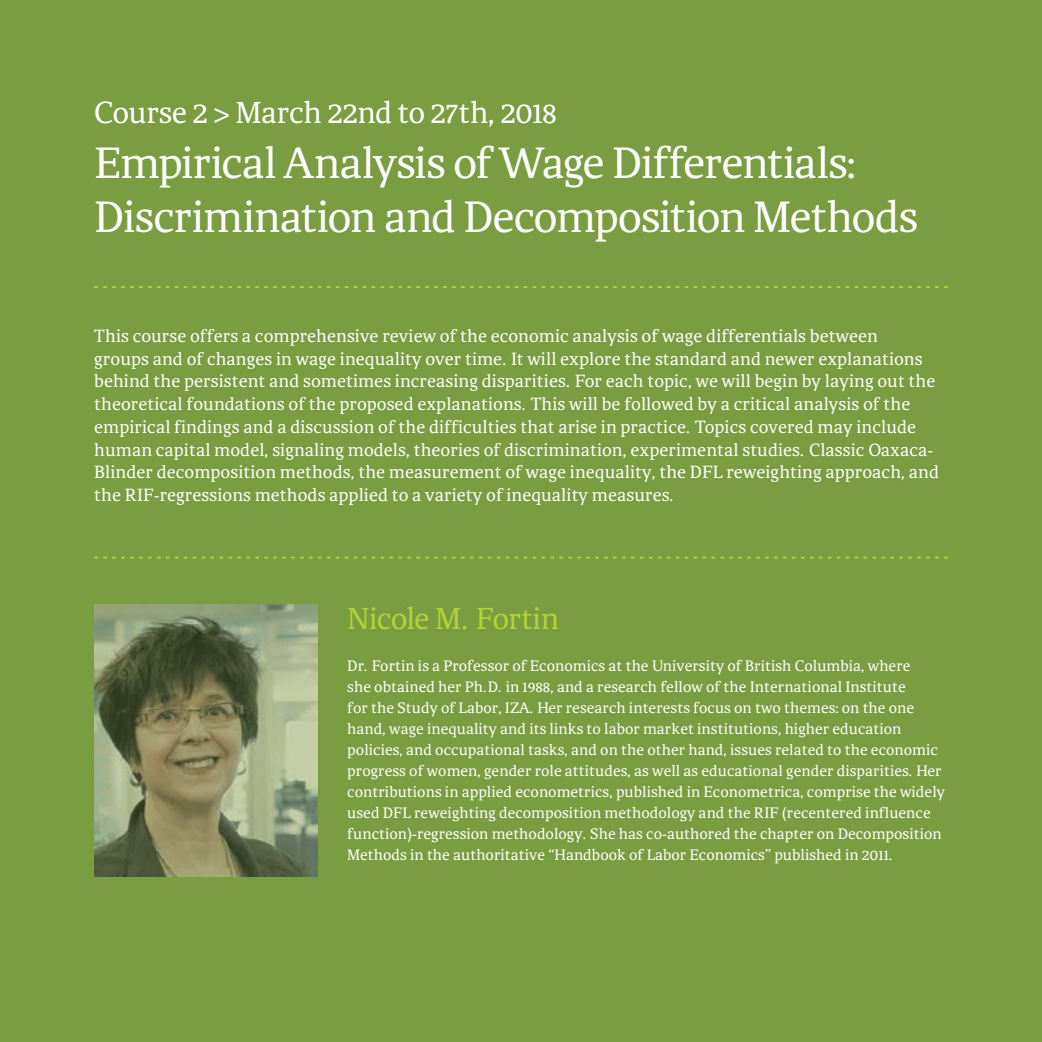
<style>
.page{position:relative;width:1042px;height:1042px;background:#7b9d41}
.page>*{position:absolute;margin:0;border:0;box-sizing:border-box;transform-origin:0 0}
.t1{font:45.5px/54.2px "Brela";letter-spacing:-.025em;color:#fff}
.t2{font:31.5px "Brela";letter-spacing:-.02em;color:#fff}
.t3{font:31.5px "Brela";letter-spacing:-.035em;color:#b3d235}
.t4{font:18.38px/22.8px "Brela";color:#fff}
.t5{font:15.75px/21px "Brela";color:#fff}
</style>
<div class="page">
<svg style="left:94px;top:286px;width:853px;height:2px"></svg>
<svg style="left:94px;top:557px;width:853px;height:1px"></svg>
<img style="left:94px;top:604px;width:223px;height:272px">
<h2 class="t2" style="left:94px;top:93px;width:464px">Course 2 &gt; March 22nd to 27th, 2018</h2>
<h1 class="t1" style="left:94px;top:134px;width:825px">Empirical Analysis of Wage Differentials:<br>Discrimination and Decomposition Methods</h1>
<p class="t4" style="left:94px;top:324px;width:846px">This course offers a comprehensive review of the economic analysis of wage differentials between<br>groups and of changes in wage inequality over time. It will explore the standard and newer explanations behind the persistent and sometimes increasing disparities. For each topic, we will begin by laying out the theoretical foundations of the proposed explanations. This will be followed by a critical analysis of the empirical findings and a discussion of the difficulties that arise in practice. Topics covered may include human capital model, signaling models, theories of discrimination, experimental studies. Classic Oaxaca-Blinder decomposition methods, the measurement of wage inequality, the DFL reweighting approach, and the RIF-regressions methods applied to a variety of inequality measures.</p>
<h2 class="t3" style="left:347px;top:599px;width:213px">Nicole M. Fortin</h2>
<p class="t5" style="left:347px;top:655px;width:599px">Dr. Fortin is a Professor of Economics at the University of British Columbia, where<br>she obtained her Ph.D. in 1988, and a research fellow of the International Institute<br>for the Study of Labor, IZA. Her research interests focus on two themes: on the one hand, wage inequality and its links to labor market institutions, higher education policies, and occupational tasks, and on the other hand, issues related to the economic progress of women, gender role attitudes, as well as educational gender disparities. Her contributions in applied econometrics, published in Econometrica, comprise the widely used DFL reweighting decomposition methodology and the RIF (recentered influence function)-regression methodology. She has co-authored the chapter on Decomposition Methods in the authoritative “Handbook of Labor Economics” published in 2011.</p>
</div>
